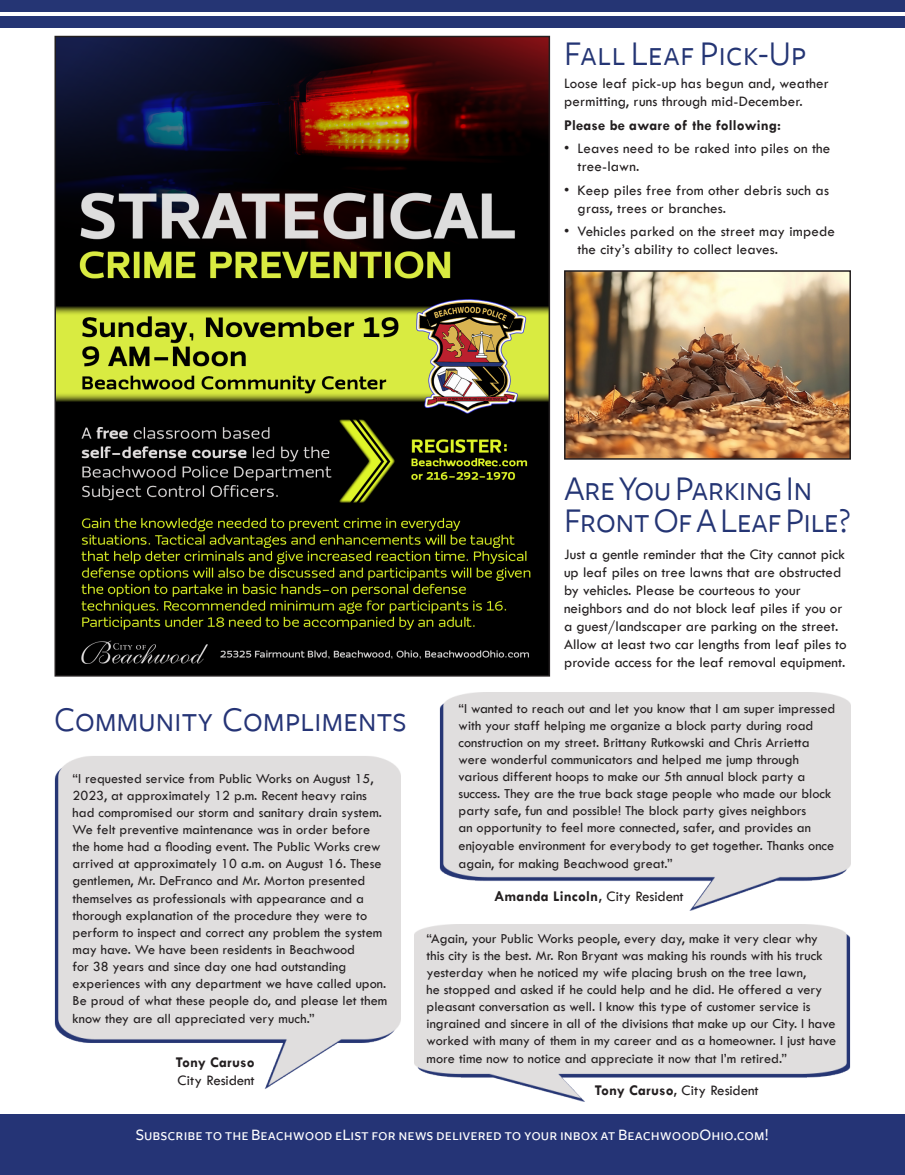
<style>
.page{position:relative;width:905px;height:1175px;background:#fff}
.page>*{position:absolute;margin:0;border:0;box-sizing:border-box;transform-origin:0 0}
.t1{font:36px/32.7px "Freight Sans Book SC";letter-spacing:-.02em;color:#243574}
.t2{font:36px "Freight Sans Book SC";letter-spacing:-.01em;color:#253476}
.t3{font:36px "Freight Sans Book SC";color:#243574}
.t4{font:16.5px "Freight Sans Medium SC";color:#fff}
.t5{font:15px/18px "Tw Cen";color:#231f20}
.t6{font:700 15px "Tw Cen";letter-spacing:.01em;color:#231f20}
.t7{font:14.25px/17.2px "Tw Cen";color:#231f20}
.s1{font-weight:400}
.s2{font-weight:700}
</style>
<div class="page">
<div style="left:0;top:1114px;width:904px;height:60px;background:#253476"></div>
<div style="left:0;top:16px;width:904px;height:12px;background:#253574"></div>
<div style="left:0;top:0;width:904px;height:12px;background:#253574"></div>
<img style="left:54px;top:756px;width:347px;height:333px">
<img style="left:439px;top:692px;width:411px;height:218px">
<img style="left:414px;top:924px;width:436px;height:178px">
<img style="left:567px;top:273px;width:280px;height:184px">
<div style="left:564px;top:270px;width:286px;height:190px;border:2px solid #231f20"></div>
<img style="left:56px;top:38px;width:492px;height:636px">
<h1 class="t3" style="left:564px;top:33px;width:244px">Fall Leaf Pick-Up</h1>
<p class="t5" style="left:564px;top:75px;width:266px">Loose leaf pick-up has begun and, weather permitting, runs through mid-December.</p>
<p class="t6" style="left:564px;top:116px;width:218px">Please be aware of the following:</p>
<p class="t5" style="left:577px;top:139px;width:254px;text-indent:-14px">• Leaves need to be raked into piles on the tree-lawn.</p>
<p class="t5" style="left:577px;top:181px;width:253px;text-indent:-14px">• Keep piles free from other debris such as grass, trees or branches.</p>
<p class="t5" style="left:577px;top:222px;width:259px;text-indent:-14px">• Vehicles parked on the street may impede the city’s ability to collect leaves.</p>
<h1 class="t1" style="left:564px;top:472px;width:288px">Are You Parking In<br>Front Of A Leaf Pile?</h1>
<h1 class="t2" style="left:54px;top:699px;width:354px">Community Compliments</h1>
<p class="t7" style="left:73px;top:769px;width:316px">“I requested service from Public Works on August 15, 2023, at approximately 12 p.m. Recent heavy rains had compromised our storm and sanitary drain system.<br>We felt preventive maintenance was in order before the home had a flooding event. The Public Works crew arrived at approximately 10 a.m. on August 16. These gentlemen, Mr. DeFranco and Mr. Morton presented themselves as professionals with appearance and a thorough explanation of the procedure they were to perform to inspect and correct any problem the system may have. We have been residents in Beachwood<br>for 38 years and since day one had outstanding experiences with any department we have called upon.<br>Be proud of what these people do, and please let them know they are all appreciated very much.”</p>
<p class="t6" style="left:176px;top:1053px;width:80px">Tony Caruso</p>
<p class="t5" style="left:178px;top:1071px;width:78px">City Resident</p>
<p class="t5" style="left:564px;top:545px;width:284px">Just a gentle reminder that the City cannot pick up leaf piles on tree lawns that are obstructed by vehicles. Please be courteous to your neighbors and do not block leaf piles if you or a guest/landscaper are parking on the street.<br>Allow at least two car lengths from leaf piles to provide access for the leaf removal equipment.</p>
<p class="t7" style="left:458px;top:699px;width:378px">“I wanted to reach out and let you know that I am super impressed with your staff helping me organize a block party during road construction on my street. Brittany Rutkowski and Chris Arrietta were wonderful communicators and helped me jump through various different hoops to make our 5th annual block party a success. They are the true back stage people who made our block party safe, fun and possible! The block party gives neighbors<br>an opportunity to feel more connected, safer, and provides an enjoyable environment for everybody to get together. Thanks once again, for making Beachwood great.”</p>
<p class="t6" style="left:494px;top:887px;width:191px">Amanda Lincoln, <span class="s1">City Resident</span></p>
<p class="t7" style="left:426px;top:929px;width:411px">“Again, your Public Works people, every day, make it very clear why this city is the best. Mr. Ron Bryant was making his rounds with his truck yesterday when he noticed my wife placing brush on the tree lawn,<br>he stopped and asked if he could help and he did. He offered a very pleasant conversation as well. I know this type of customer service is ingrained and sincere in all of the divisions that make up our City. I have worked with many of them in my career and as a homeowner. I just have more time now to notice and appreciate it now that I’m retired.”</p>
<p class="t5" style="left:594px;top:1081px;width:165px"><span class="s2">Tony Caruso,</span> City Resident</p>
<p class="t4" style="left:136px;top:1125px;width:634px">Subscribe to the Beachwood eList for news delivered to your inbox at BeachwoodOhio.com!</p>
</div>
